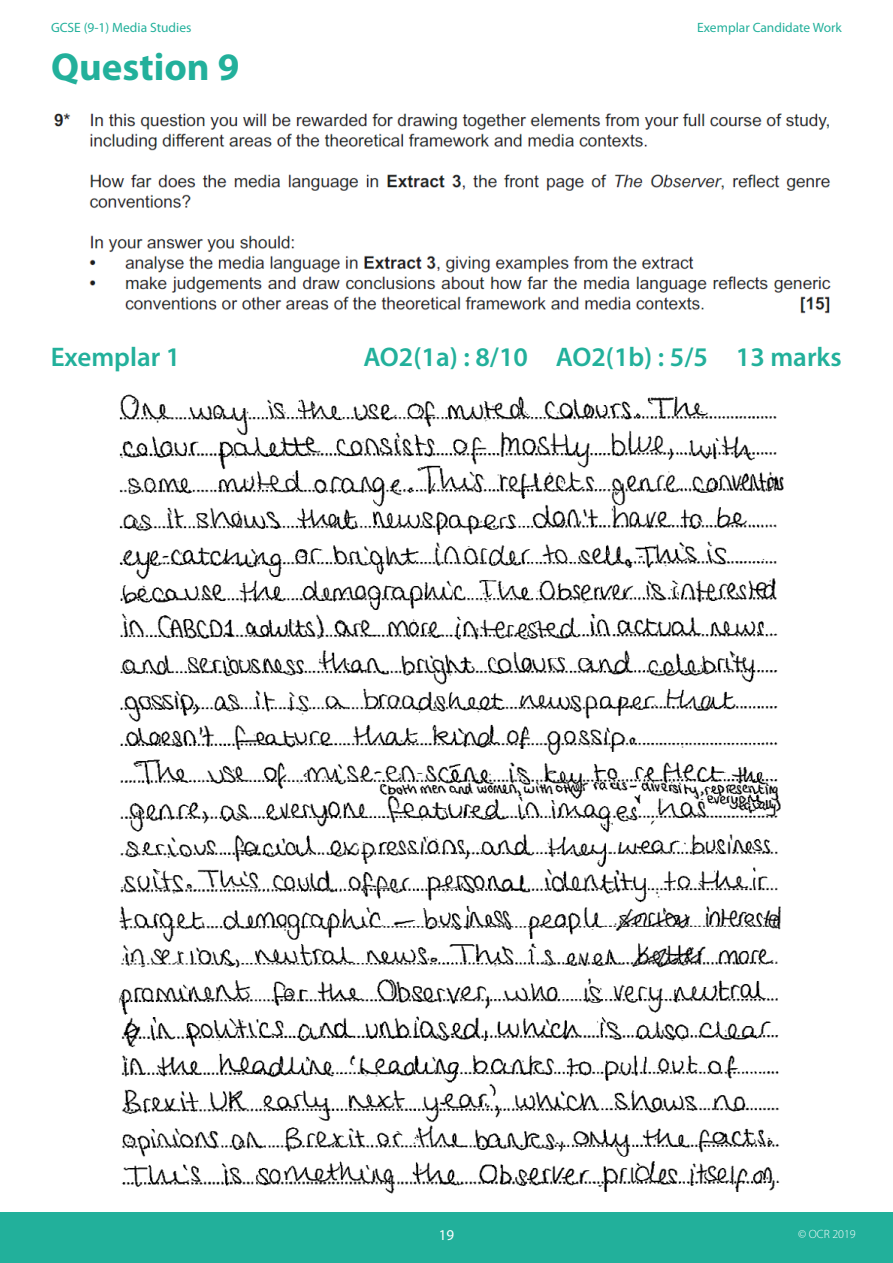
<style>
.page{position:relative;width:893px;height:1263px;background:#fff}
.page>*{position:absolute;margin:0;border:0;box-sizing:border-box;transform-origin:0 0}
.Heading{font:700 39px "Myriad Pro";color:#22b09b}
.Exemplar_sub-head{font:600 27px "Myriad Pro";color:#22b09b}
.t1{font:15px "Myriad Pro";color:#fff}
.t2{font:13.5px "Myriad Pro";color:#22b09b}
.t3{font:300 12px "Myriad Pro";color:#fff}
</style>
<div class="page">
<div style="left:0;top:1212px;width:893px;height:51px;background:#22b09b"></div>
<img style="left:54px;top:113px;width:777px;height:201px">
<img style="left:119px;top:394px;width:665px;height:800px">
<p class="t2" style="left:51px;top:19px;width:142px">GCSE (9-1) Media Studies</p>
<p class="Heading" style="left:51px;top:42px;width:190px">Question 9</p>
<p class="t2" style="left:697px;top:19px;width:146px">Exemplar Candidate Work</p>
<p class="Exemplar_sub-head" style="left:51px;top:340px;width:131px">Exemplar 1</p>
<p class="Exemplar_sub-head" style="left:363px;top:340px;width:480px">AO2(1a) : 8/10 AO2(1b) : 5/5 13 marks</p>
<p class="t1" style="left:439px;top:1226px;width:17px">19</p>
<p class="t3" style="left:798px;top:1228px;width:59px">© OCR 2019</p>
</div>
